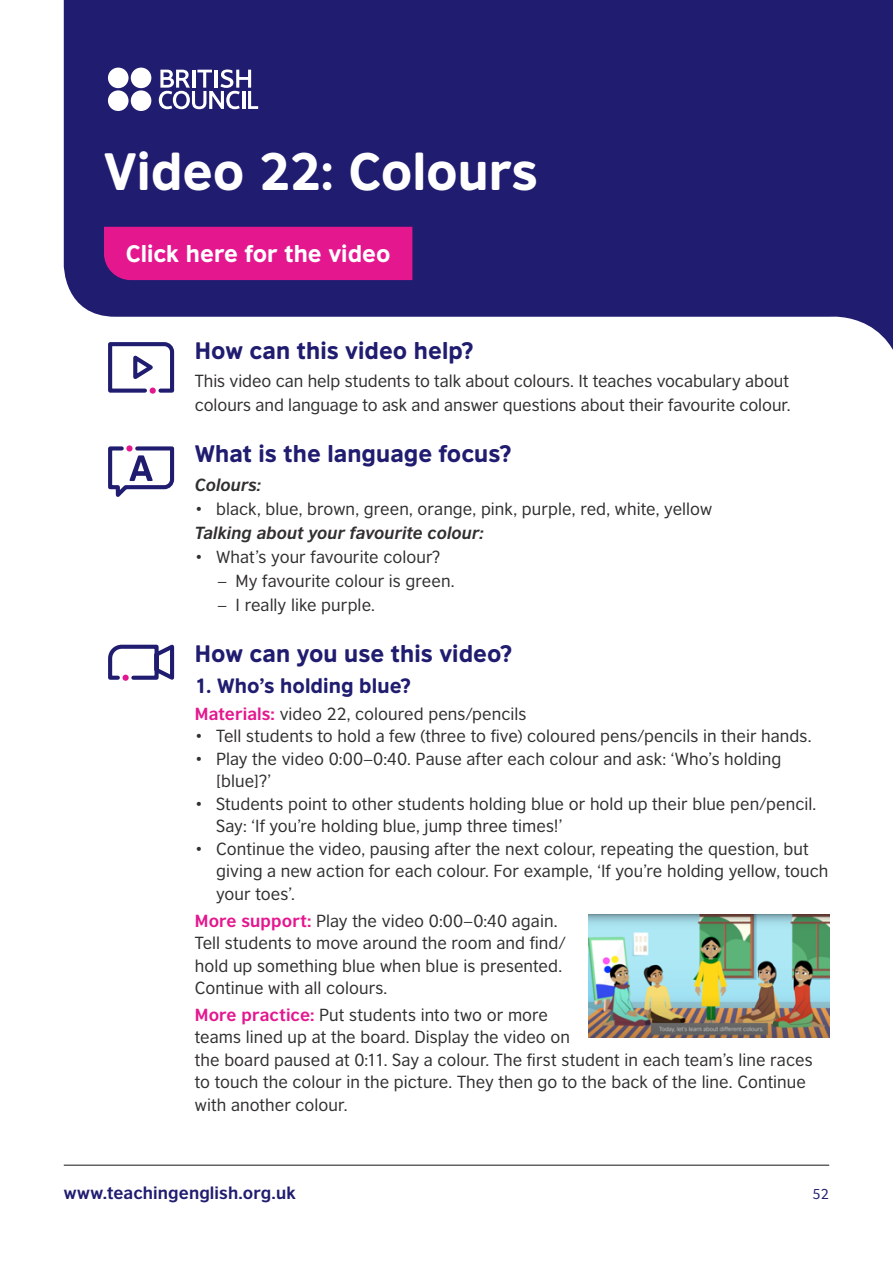
<style>
.page{position:relative;width:893px;height:1263px;background:#fff}
.page>*{position:absolute;margin:0;border:0;box-sizing:border-box;transform-origin:0 0}
.t1{font:49.5px "British Council Sans Headline";letter-spacing:-.005em;color:#fff}
.t2{font:22.5px "British Council Sans Headline";color:#201c70}
.t3{font:22.5px "British Council Sans Headline";color:#fff}
.t4{font:19.5px "British Council Sans Headline";letter-spacing:.005em;color:#201c70}
.t5{font:16.5px/22.5px "British Council Sans";letter-spacing:.005em;color:#312f30}
.t6{font:italic 700 16.5px "British Council Sans";letter-spacing:.005em;color:#312f30}
.t7{font:700 16.5px "British Council Sans";letter-spacing:.01em;color:#201c70}
.t8{font:13.5px "British Council Sans";color:#201c70}
.s1{font-weight:700;color:#e4178f}
</style>
<div class="page">
<hr style="left:64px;top:1164px;width:765px;height:2px;background:#312f30">
<svg style="left:64px;top:0;width:829px;height:350px;background:#36327e"></svg>
<svg style="left:155px;top:69px;width:103px;height:46px"></svg>
<div style="left:131px;top:68px;width:20px;height:20px;background:#fff;border-radius:50%"></div>
<div style="left:108px;top:68px;width:21px;height:20px;background:#fff;border-radius:50%"></div>
<div style="left:131px;top:90px;width:20px;height:21px;background:#fff;border-radius:50%"></div>
<div style="left:108px;top:90px;width:21px;height:21px;background:#fff;border-radius:50%"></div>
<svg style="left:106px;top:340px;width:70px;height:53px"></svg>
<div style="left:150px;top:387px;width:6px;height:7px;background:#e4178f;border-radius:50%"></div>
<svg style="left:108px;top:445px;width:67px;height:52px"></svg>
<svg style="left:108px;top:644px;width:67px;height:37px"></svg>
<div style="left:104px;top:227px;width:308px;height:53px;background:#e4178f"></div>
<img style="left:588px;top:914px;width:241px;height:123px">
<p class="t1" style="left:104px;top:134px;width:435px">Video 22: Colours</p>
<p class="t3" style="left:126px;top:236px;width:266px">Click here for the video</p>
<p class="t2" style="left:195px;top:333px;width:280px">How can this video help?</p>
<p class="t5" style="left:195px;top:369px;width:597px;line-height:24px">This video can help students to talk about colours. It teaches vocabulary about colours and language to ask and answer questions about their favourite colour.</p>
<p class="t2" style="left:195px;top:437px;width:318px">What is the language focus?</p>
<p class="t6" style="left:195px;top:474px;width:68px">Colours:</p>
<p class="t5" style="left:195px;top:497px;width:519px">• black, blue, brown, green, orange, pink, purple, red, white, yellow</p>
<p class="t6" style="left:195px;top:522px;width:290px">Talking about your favourite colour:</p>
<p class="t5" style="left:195px;top:545px;width:247px">• What’s your favourite colour?</p>
<p class="t5" style="left:218px;top:569px;width:238px">– My favourite colour is green.</p>
<p class="t5" style="left:218px;top:593px;width:159px">– I really like purple.</p>
<p class="t2" style="left:195px;top:636px;width:319px">How can you use this video?</p>
<p class="t4" style="left:195px;top:671px;width:218px">1. Who’s holding blue?</p>
<p class="t5" style="left:195px;top:702px;width:333px"><span class="s1">Materials:</span> video 22, coloured pens/pencils</p>
<p class="t5" style="left:195px;top:724px;width:618px">• Tell students to hold a few (three to five) coloured pens/pencils in their hands.</p>
<p class="t5" style="left:216px;top:747px;width:567px;text-indent:-21px">• Play the video 0:00–0:40. Pause after each colour and ask: ‘Who’s holding [blue]?’</p>
<p class="t5" style="left:216px;top:792px;width:602px;text-indent:-21px">• Students point to other students holding blue or hold up their blue pen/pencil.<br>Say: ‘If you’re holding blue, jump three times!’</p>
<p class="t5" style="left:216px;top:837px;width:614px;text-indent:-21px">• Continue the video, pausing after the next colour, repeating the question, but giving a new action for each colour. For example, ‘If you’re holding yellow, touch your toes’.</p>
<p class="t5" style="left:195px;top:909px;width:372px"><span class="s1">More support:</span> Play the video 0:00–0:40 again.<br>Tell students to move around the room and find/ hold up something blue when blue is presented.<br>Continue with all colours.</p>
<p class="t5" style="left:195px;top:1003px;width:619px"><span class="s1">More practice:</span> Put students into two or more<br>teams lined up at the board. Display the video on<br>the board paused at 0:11. Say a colour. The first student in each team’s line races to touch the colour in the picture. They then go to the back of the line. Continue with another colour.</p>
<p class="t7" style="left:64px;top:1182px;width:234px">www.teachingenglish.org.uk</p>
<p class="t8" style="left:813px;top:1186px;width:18px">52</p>
</div>
